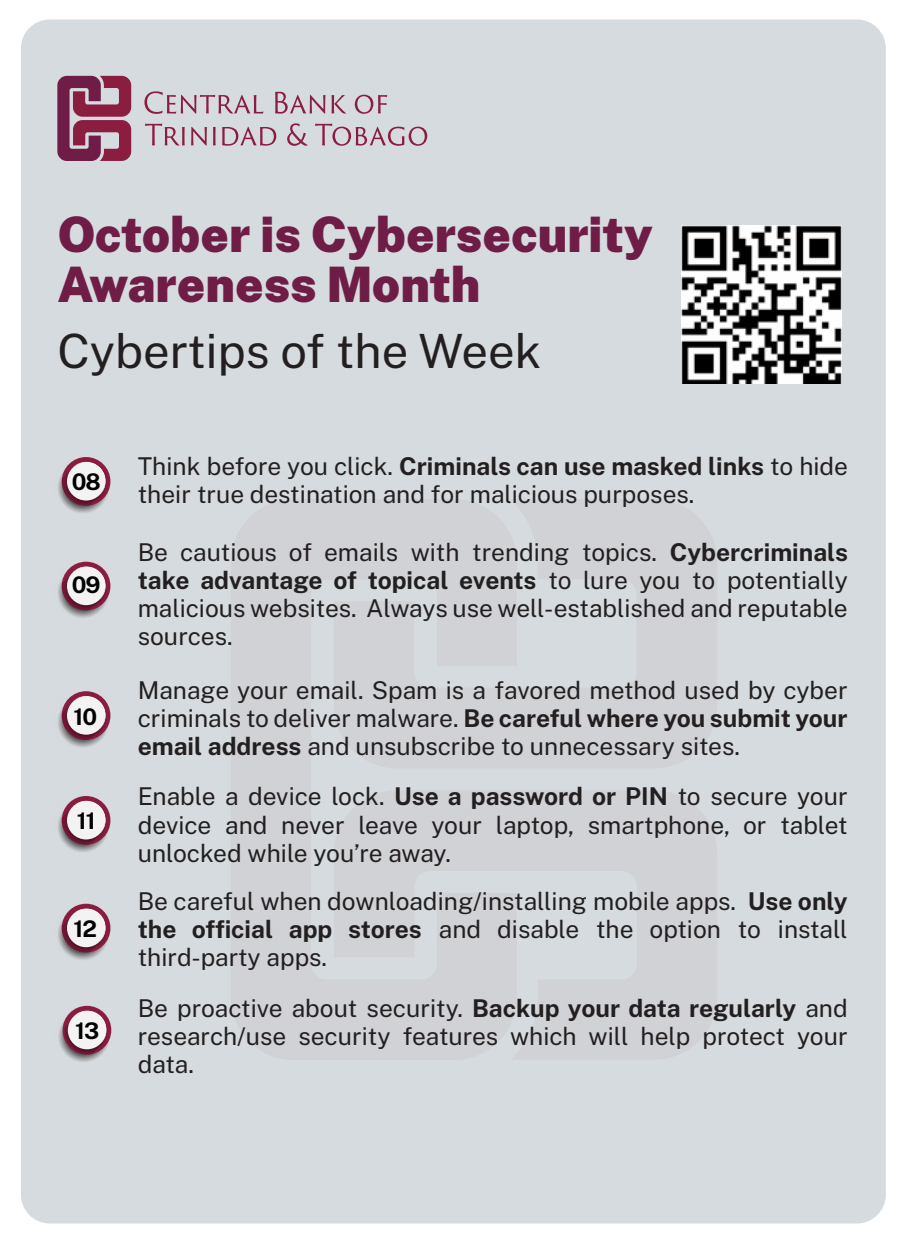
<style>
.page{position:relative;width:903px;height:1241px;background:#fff}
.page>*{position:absolute;margin:0;border:0;box-sizing:border-box;transform-origin:0 0}
.t1{font:900 48.82px/50.6px "Public Sans";color:#6f1d46}
.t2{font:47.07px "Public Sans";color:#231f20}
.t3{font:24.5px/28px "Public Sans";color:#231f20;text-align:justify}
.t4{font:700 22.93px "Public Sans";letter-spacing:-.04em;color:#010101}
.s1{font-weight:700}
</style>
<div class="page">
<div style="left:21px;top:19px;width:865px;height:1204px;background:#d5dbde;border-radius:29px"></div>
<svg style="left:54px;top:457px;width:56px;height:57px"></svg>
<div style="left:62px;top:457px;width:48px;height:48px;background:#8b1d41;border-radius:50%"></div>
<svg style="left:62px;top:462px;width:44px;height:43px;background:#c8b0b8"></svg>
<svg style="left:54px;top:562px;width:56px;height:56px"></svg>
<svg style="left:62px;top:561px;width:48px;height:49px"></svg>
<div style="left:62px;top:563px;width:46px;height:46px;background:#8a1c40;border-radius:50%"></div>
<svg style="left:62px;top:566px;width:44px;height:44px;background:#c7afb7"></svg>
<svg style="left:54px;top:691px;width:56px;height:57px"></svg>
<svg style="left:62px;top:691px;width:48px;height:48px"></svg>
<div style="left:62px;top:692px;width:46px;height:47px;background:#8a1c40;border-radius:50%"></div>
<svg style="left:62px;top:696px;width:44px;height:43px;background:#c8b0b8"></svg>
<svg style="left:54px;top:796px;width:56px;height:56px"></svg>
<svg style="left:62px;top:795px;width:48px;height:49px"></svg>
<div style="left:62px;top:797px;width:46px;height:46px;background:#8a1c40;border-radius:50%"></div>
<svg style="left:62px;top:800px;width:44px;height:44px;background:#c8aeb7"></svg>
<svg style="left:54px;top:904px;width:56px;height:56px"></svg>
<svg style="left:62px;top:903px;width:48px;height:49px"></svg>
<div style="left:62px;top:905px;width:46px;height:46px;background:#8a1c40;border-radius:50%"></div>
<svg style="left:62px;top:908px;width:44px;height:44px;background:#c7afb7"></svg>
<svg style="left:54px;top:1006px;width:57px;height:56px"></svg>
<svg style="left:63px;top:1005px;width:48px;height:49px"></svg>
<svg style="left:63px;top:1007px;width:46px;height:46px"></svg>
<svg style="left:64px;top:1010px;width:42px;height:44px;background:#c9b1b9"></svg>
<svg style="left:144px;top:91px;width:120px;height:23px"></svg>
<svg style="left:275px;top:92px;width:50px;height:22px"></svg>
<svg style="left:331px;top:95px;width:15px;height:18px"></svg>
<svg style="left:355px;top:95px;width:32px;height:19px"></svg>
<svg style="left:145px;top:124px;width:40px;height:21px"></svg>
<svg style="left:191px;top:127px;width:16px;height:19px"></svg>
<svg style="left:213px;top:127px;width:3px;height:18px"></svg>
<svg style="left:222px;top:127px;width:54px;height:19px"></svg>
<svg style="left:287px;top:123px;width:21px;height:23px"></svg>
<svg style="left:315px;top:124px;width:112px;height:22px"></svg>
<svg style="left:57px;top:76px;width:74px;height:85px"></svg>
<img style="left:681px;top:225px;width:160px;height:159px">
<h1 class="t1" style="left:57px;top:205px;width:597px">October is Cybersecurity<br>Awareness Month</h1>
<h2 class="t2" style="left:57px;top:317px;width:485px">Cybertips of the Week</h2>
<p class="t4" style="left:72px;top:464px;width:31px">08</p>
<p class="t4" style="left:72px;top:568px;width:30px">09</p>
<p class="t4" style="left:73px;top:699px;width:25px">10</p>
<p class="t4" style="left:77px;top:803px;width:20px">11</p>
<p class="t4" style="left:73px;top:911px;width:25px">12</p>
<p class="t4" style="left:75px;top:1013px;width:26px">13</p>
<p class="t3" style="left:138px;top:451px;width:712px">Think before you click. <span class="s1">Criminals can use masked links</span> to hide their true destination and for malicious purposes.</p>
<p class="t3" style="left:138px;top:536px;width:712px">Be cautious of emails with trending topics. <span class="s1">Cybercriminals take advantage of topical events</span> to lure you to potentially malicious websites. Always use well-established and reputable sources.</p>
<p class="t3" style="left:138px;top:674px;width:711px">Manage your email. Spam is a favored method used by cyber criminals to deliver malware. <span class="s1">Be careful where you submit your email address</span> and unsubscribe to unnecessary sites.</p>
<p class="t3" style="left:138px;top:781px;width:711px">Enable a device lock. <span class="s1">Use a password or PIN</span> to secure your device and never leave your laptop, smartphone, or tablet unlocked while you’re away.</p>
<p class="t3" style="left:138px;top:885px;width:711px">Be careful when downloading/installing mobile apps. <span class="s1">Use only the official app stores</span> and disable the option to install third-party apps.</p>
<p class="t3" style="left:138px;top:992px;width:711px">Be proactive about security. <span class="s1">Backup your data regularly</span> and research/use security features which will help protect your data.</p>
</div>
